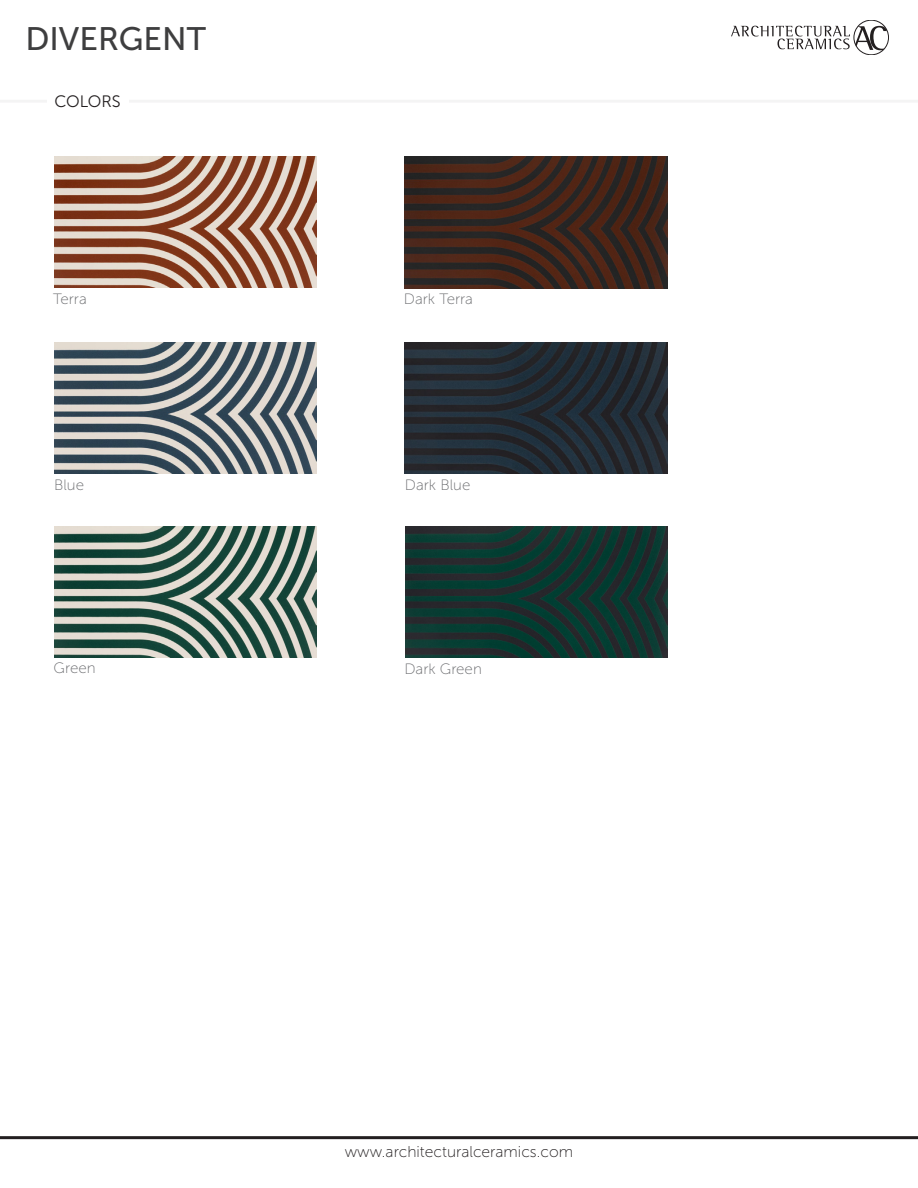
<style>
.page{position:relative;width:918px;height:1188px;background:#fff}
.page>*{position:absolute;margin:0;border:0;box-sizing:border-box;transform-origin:0 0}
.t1{font:32.4px "Museo Sans 500";color:#3e3e3f}
.t2{font:16.5px "Museo Sans 300";color:#231f20}
.t3{font:15.6px "Museo Sans 100";color:#231f20}
.t4{font:15px "Museo Sans 100";color:#6c6d70}
</style>
<div class="page">
<svg style="left:731px;top:20px;width:158px;height:35px"></svg>
<hr style="left:0;top:1136px;width:918px;height:3px;background:#231f20">
<hr style="left:0;top:100px;width:918px;height:3px;background:#231f20">
<div style="left:47px;top:81px;width:81px;height:41px;background:#fff"></div>
<img style="left:54px;top:157px;width:263px;height:131px">
<img style="left:54px;top:342px;width:263px;height:131px">
<img style="left:54px;top:526px;width:263px;height:132px">
<img style="left:405px;top:157px;width:262px;height:131px">
<img style="left:405px;top:342px;width:262px;height:132px">
<img style="left:405px;top:527px;width:263px;height:131px">
<h1 class="t1" style="left:26px;top:21px;width:182px">DIVERGENT</h1>
<p class="t2" style="left:54px;top:93px;width:68px">COLORS</p>
<p class="t4" style="left:53px;top:291px;width:35px">Terra</p>
<p class="t4" style="left:54px;top:476px;width:31px">Blue</p>
<p class="t4" style="left:54px;top:660px;width:43px">Green</p>
<p class="t4" style="left:404px;top:291px;width:71px">Dark Terra</p>
<p class="t4" style="left:405px;top:477px;width:67px">Dark Blue</p>
<p class="t4" style="left:404px;top:661px;width:79px">Dark Green</p>
<p class="t3" style="left:345px;top:1143px;width:230px">www.architecturalceramics.com</p>
</div>
